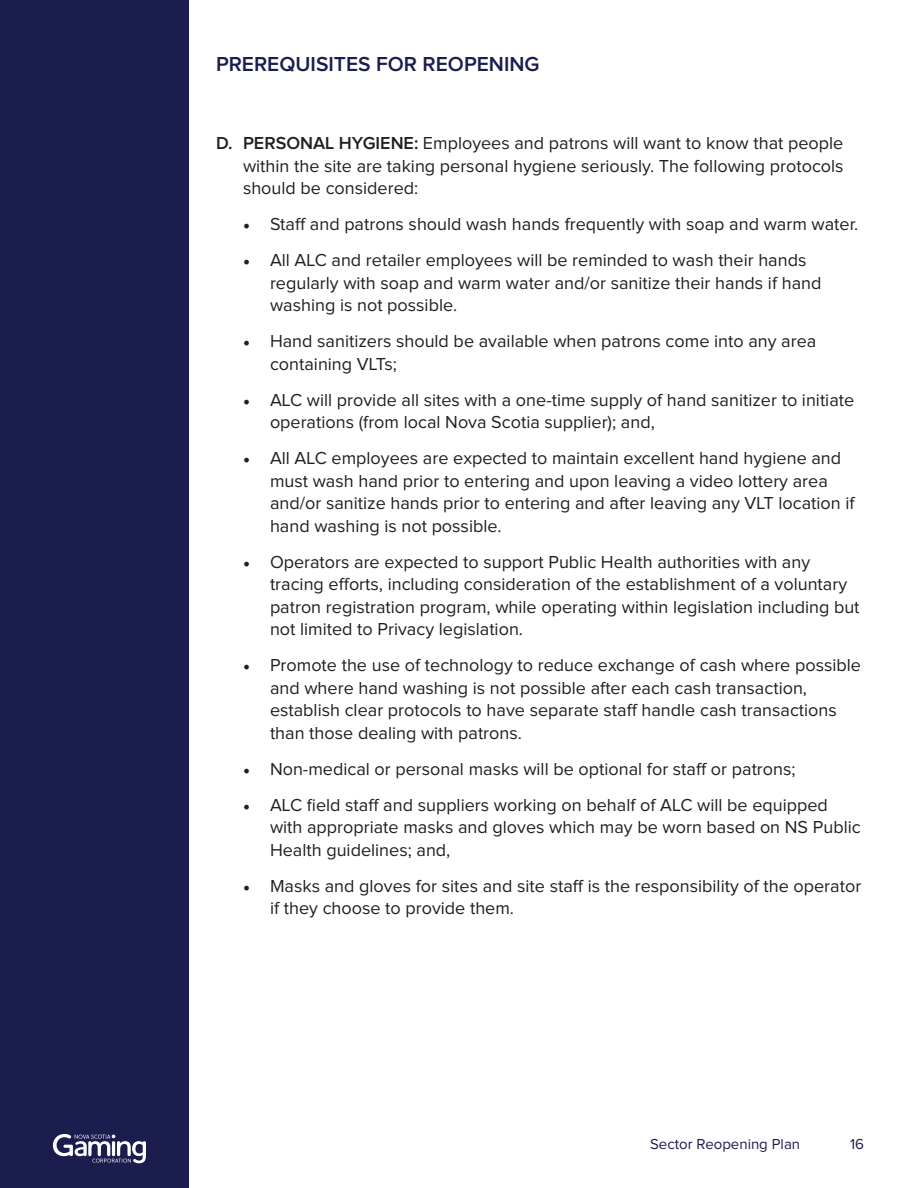
<style>
.page{position:relative;width:918px;height:1188px;background:#fff}
.page>*{position:absolute;margin:0;border:0;box-sizing:border-box;transform-origin:0 0}
.t1{font:600 21px "Proxima Nova";color:#1a1d4d}
.t2{font:18px/22.5px "Proxima Nova";color:#231f20}
.t3{font:15px "Proxima Nova";color:#201b4f}
.t4{font:15px "Proxima Nova";color:#1a1d4d}
.s1{font-weight:600}
.s2{font-family:"Minion Pro"}
</style>
<div class="page">
<div style="left:0;top:0;width:189px;height:1188px;background:#1a1d4d"></div>
<svg style="left:53px;top:1134px;width:93px;height:29px"></svg>
<p class="t1" style="left:216px;top:52px;width:325px">PREREQUISITES FOR REOPENING</p>
<p class="t2" style="left:243px;top:132px;width:602px;text-align:justify;text-indent:-27px"><span class="s1">D. PERSONAL HYGIENE:</span> Employees and patrons will want to know that people within the site are taking personal hygiene seriously. The following protocols should be considered:</p>
<p class="t2" style="left:243px;top:213px;width:617px"><span class="s2">•</span> Staff and patrons should wash hands frequently with soap and warm water.</p>
<p class="t2" style="left:270px;top:249px;width:553px;text-indent:-27px"><span class="s2">•</span> All ALC and retailer employees will be reminded to wash their hands regularly with soap and warm water and/or sanitize their hands if hand washing is not possible.</p>
<p class="t2" style="left:270px;top:330px;width:548px;text-indent:-27px"><span class="s2">•</span> Hand sanitizers should be available when patrons come into any area containing VLTs;</p>
<p class="t2" style="left:270px;top:389px;width:586px;text-indent:-27px"><span class="s2">•</span> ALC will provide all sites with a one-time supply of hand sanitizer to initiate operations (from local Nova Scotia supplier); and,</p>
<p class="t2" style="left:270px;top:447px;width:586px;text-indent:-27px"><span class="s2">•</span> All ALC employees are expected to maintain excellent hand hygiene and must wash hand prior to entering and upon leaving a video lottery area and/or sanitize hands prior to entering and after leaving any VLT location if hand washing is not possible.</p>
<p class="t2" style="left:270px;top:551px;width:591px;text-indent:-27px"><span class="s2">•</span> Operators are expected to support Public Health authorities with any tracing efforts, including consideration of the establishment of a voluntary patron registration program, while operating within legislation including but not limited to Privacy legislation.</p>
<p class="t2" style="left:270px;top:654px;width:593px;text-indent:-27px"><span class="s2">•</span> Promote the use of technology to reduce exchange of cash where possible and where hand washing is not possible after each cash transaction, establish clear protocols to have separate staff handle cash transactions than those dealing with patrons.</p>
<p class="t2" style="left:243px;top:758px;width:554px"><span class="s2">•</span> Non-medical or personal masks will be optional for staff or patrons;</p>
<p class="t2" style="left:270px;top:794px;width:592px;text-indent:-27px"><span class="s2">•</span> ALC field staff and suppliers working on behalf of ALC will be equipped with appropriate masks and gloves which may be worn based on NS Public<br>Health guidelines; and,</p>
<p class="t2" style="left:270px;top:875px;width:593px;text-indent:-27px"><span class="s2">•</span> Masks and gloves for sites and site staff is the responsibility of the operator if they choose to provide them.</p>
<p class="t3" style="left:650px;top:1135px;width:152px">Sector Reopening Plan</p>
<p class="t4" style="left:850px;top:1135px;width:15px">16</p>
</div>
